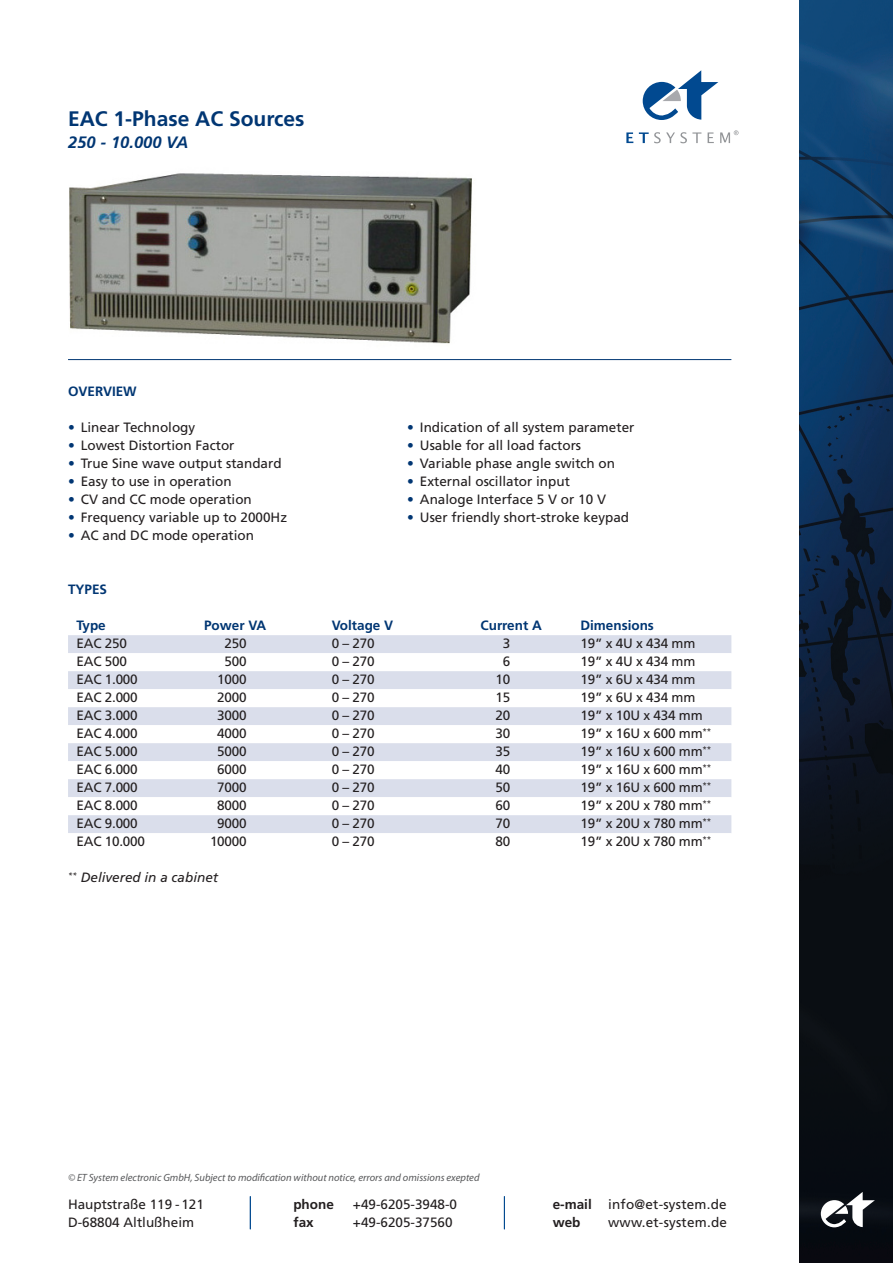
<style>
.page{position:relative;width:893px;height:1263px;background:#fff}
.page>*{position:absolute;margin:0;border:0;box-sizing:border-box;transform-origin:0 0}
.t1{font:700 21px "Frutiger";color:#013673}
.t2{font:italic 700 16.5px "Frutiger";color:#013673}
.t3{font:13.5px "Frutiger";color:#231f20}
.t4{font:700 13.5px "Frutiger";color:#013673}
.t5{font:italic 13.5px "Frutiger";color:#231f20}
.t6{font:700 13.5px "Frutiger";color:#231f20}
.t7{font:italic 10.5px "Myriad Pro";color:#57585a}
.s1{color:#013673}
.s2{font-weight:700}
</style>
<div class="page">
<img style="left:68px;top:173px;width:451px;height:188px">
<hr style="left:68px;top:359px;width:663px;height:1px;background:#013673">
<div style="left:68px;top:635px;width:663px;height:18px;background:#dadeeb"></div>
<div style="left:68px;top:671px;width:663px;height:18px;background:#dadeeb"></div>
<div style="left:68px;top:707px;width:663px;height:18px;background:#dadeeb"></div>
<div style="left:68px;top:743px;width:663px;height:18px;background:#dadeeb"></div>
<div style="left:68px;top:779px;width:663px;height:18px;background:#dadeeb"></div>
<div style="left:68px;top:815px;width:663px;height:18px;background:#dadeeb"></div>
<img style="left:799px;top:0;width:94px;height:1263px">
<svg style="left:821px;top:1192px;width:54px;height:35px"></svg>
<hr style="left:250px;top:1196px;width:1px;height:33px;background:#014990">
<hr style="left:504px;top:1196px;width:1px;height:33px;background:#014990">
<svg style="left:643px;top:70px;width:75px;height:50px"></svg>
<svg style="left:626px;top:132px;width:7px;height:11px"></svg>
<svg style="left:639px;top:132px;width:62px;height:11px"></svg>
<svg style="left:708px;top:132px;width:6px;height:11px"></svg>
<svg style="left:720px;top:130px;width:18px;height:13px"></svg>
<h1 class="t1" style="left:68px;top:110px;width:238px">EAC 1-Phase AC Sources</h1>
<p class="t2" style="left:68px;top:135px;width:122px">250 - 10.000 VA</p>
<p class="t4" style="left:68px;top:386px;width:70px">OVERVIEW</p>
<p class="t3" style="left:68px;top:422px;width:129px"><span class="s1">•</span> Linear Technology</p>
<p class="t3" style="left:68px;top:440px;width:168px"><span class="s1">•</span> Lowest Distortion Factor</p>
<p class="t3" style="left:68px;top:458px;width:215px"><span class="s1">•</span> True Sine wave output standard</p>
<p class="t3" style="left:68px;top:476px;width:165px"><span class="s1">•</span> Easy to use in operation</p>
<p class="t3" style="left:68px;top:494px;width:185px"><span class="s1">•</span> CV and CC mode operation</p>
<p class="t3" style="left:68px;top:512px;width:221px"><span class="s1">•</span> Frequency variable up to 2000Hz</p>
<p class="t3" style="left:68px;top:530px;width:188px"><span class="s1">•</span> AC and DC mode operation</p>
<p class="t3" style="left:407px;top:422px;width:229px"><span class="s1">•</span> Indication of all system parameter</p>
<p class="t3" style="left:407px;top:440px;width:176px"><span class="s1">•</span> Usable for all load factors</p>
<p class="t3" style="left:407px;top:458px;width:209px"><span class="s1">•</span> Variable phase angle switch on</p>
<p class="t3" style="left:407px;top:476px;width:164px"><span class="s1">•</span> External oscillator input</p>
<p class="t3" style="left:407px;top:494px;width:200px"><span class="s1">•</span> Analoge Interface 5 V or 10 V</p>
<p class="t3" style="left:407px;top:512px;width:224px"><span class="s1">•</span> User friendly short-stroke keypad</p>
<p class="t4" style="left:68px;top:584px;width:41px">TYPES</p>
<p class="t4" style="left:77px;top:620px;width:31px">Type</p>
<p class="t4" style="left:204px;top:620px;width:64px">Power VA</p>
<p class="t4" style="left:332px;top:620px;width:63px">Voltage V</p>
<p class="t4" style="left:480px;top:620px;width:63px">Current A</p>
<p class="t4" style="left:580px;top:620px;width:75px">Dimensions</p>
<p class="t3" style="left:77px;top:638px;width:52px">EAC 250</p>
<p class="t3" style="left:225px;top:638px;width:24px">250</p>
<p class="t3" style="left:332px;top:638px;width:44px">0 – 270</p>
<p class="t3" style="left:503px;top:638px;width:9px">3</p>
<p class="t3" style="left:580px;top:638px;width:116px">19” x 4U x 434 mm</p>
<p class="t3" style="left:77px;top:656px;width:52px">EAC 500</p>
<p class="t3" style="left:225px;top:656px;width:24px">500</p>
<p class="t3" style="left:332px;top:656px;width:44px">0 – 270</p>
<p class="t3" style="left:503px;top:656px;width:9px">6</p>
<p class="t3" style="left:580px;top:656px;width:116px">19” x 4U x 434 mm</p>
<p class="t3" style="left:77px;top:674px;width:63px">EAC 1.000</p>
<p class="t3" style="left:217px;top:674px;width:31px">1000</p>
<p class="t3" style="left:332px;top:674px;width:44px">0 – 270</p>
<p class="t3" style="left:495px;top:674px;width:16px">10</p>
<p class="t3" style="left:580px;top:674px;width:116px">19” x 6U x 434 mm</p>
<p class="t3" style="left:77px;top:692px;width:63px">EAC 2.000</p>
<p class="t3" style="left:217px;top:692px;width:31px">2000</p>
<p class="t3" style="left:332px;top:692px;width:44px">0 – 270</p>
<p class="t3" style="left:495px;top:692px;width:16px">15</p>
<p class="t3" style="left:580px;top:692px;width:116px">19” x 6U x 434 mm</p>
<p class="t3" style="left:77px;top:710px;width:63px">EAC 3.000</p>
<p class="t3" style="left:217px;top:710px;width:31px">3000</p>
<p class="t3" style="left:332px;top:710px;width:44px">0 – 270</p>
<p class="t3" style="left:495px;top:710px;width:16px">20</p>
<p class="t3" style="left:580px;top:710px;width:124px">19” x 10U x 434 mm</p>
<p class="t3" style="left:77px;top:728px;width:63px">EAC 4.000</p>
<p class="t3" style="left:217px;top:728px;width:31px">4000</p>
<p class="t3" style="left:332px;top:728px;width:44px">0 – 270</p>
<p class="t3" style="left:495px;top:728px;width:16px">30</p>
<p class="t3" style="left:580px;top:728px;width:132px">19” x 16U x 600 mm<sup>**</sup></p>
<p class="t3" style="left:77px;top:746px;width:63px">EAC 5.000</p>
<p class="t3" style="left:217px;top:746px;width:31px">5000</p>
<p class="t3" style="left:332px;top:746px;width:44px">0 – 270</p>
<p class="t3" style="left:495px;top:746px;width:16px">35</p>
<p class="t3" style="left:580px;top:746px;width:132px">19” x 16U x 600 mm<sup>**</sup></p>
<p class="t3" style="left:77px;top:764px;width:63px">EAC 6.000</p>
<p class="t3" style="left:217px;top:764px;width:31px">6000</p>
<p class="t3" style="left:332px;top:764px;width:44px">0 – 270</p>
<p class="t3" style="left:495px;top:764px;width:16px">40</p>
<p class="t3" style="left:580px;top:764px;width:132px">19” x 16U x 600 mm<sup>**</sup></p>
<p class="t3" style="left:77px;top:782px;width:63px">EAC 7.000</p>
<p class="t3" style="left:217px;top:782px;width:31px">7000</p>
<p class="t3" style="left:332px;top:782px;width:44px">0 – 270</p>
<p class="t3" style="left:495px;top:782px;width:16px">50</p>
<p class="t3" style="left:580px;top:782px;width:132px">19” x 16U x 600 mm<sup>**</sup></p>
<p class="t3" style="left:77px;top:800px;width:63px">EAC 8.000</p>
<p class="t3" style="left:217px;top:800px;width:31px">8000</p>
<p class="t3" style="left:332px;top:800px;width:44px">0 – 270</p>
<p class="t3" style="left:495px;top:800px;width:16px">60</p>
<p class="t3" style="left:580px;top:800px;width:132px">19” x 20U x 780 mm<sup>**</sup></p>
<p class="t3" style="left:77px;top:818px;width:63px">EAC 9.000</p>
<p class="t3" style="left:217px;top:818px;width:31px">9000</p>
<p class="t3" style="left:332px;top:818px;width:44px">0 – 270</p>
<p class="t3" style="left:495px;top:818px;width:16px">70</p>
<p class="t3" style="left:580px;top:818px;width:132px">19” x 20U x 780 mm<sup>**</sup></p>
<p class="t3" style="left:77px;top:836px;width:70px">EAC 10.000</p>
<p class="t3" style="left:210px;top:836px;width:38px">10000</p>
<p class="t3" style="left:332px;top:836px;width:44px">0 – 270</p>
<p class="t3" style="left:495px;top:836px;width:16px">80</p>
<p class="t3" style="left:580px;top:836px;width:132px">19” x 20U x 780 mm<sup>**</sup></p>
<p class="t5" style="left:68px;top:872px;width:152px"><sup>**</sup> Delivered in a cabinet</p>
<p class="t7" style="left:68px;top:1173px;width:413px">© ET System electronic GmbH, Subject to modification without notice, errors and omissions exepted</p>
<p class="t3" style="left:68px;top:1198px;width:137px">Hauptstraße 119 -121</p>
<p class="t6" style="left:293px;top:1198px;width:42px">phone</p>
<p class="t3" style="left:353px;top:1198px;width:106px">+49-6205-3948-0</p>
<p class="t3" style="left:553px;top:1198px;width:175px"><span class="s2">e-mail</span> info@et-system.de</p>
<p class="t3" style="left:68px;top:1216px;width:128px">D-68804 Altlußheim</p>
<p class="t6" style="left:293px;top:1216px;width:22px">fax</p>
<p class="t3" style="left:353px;top:1216px;width:101px">+49-6205-37560</p>
<p class="t6" style="left:553px;top:1216px;width:29px">web</p>
<p class="t3" style="left:608px;top:1216px;width:120px">www.et-system.de</p>
</div>
